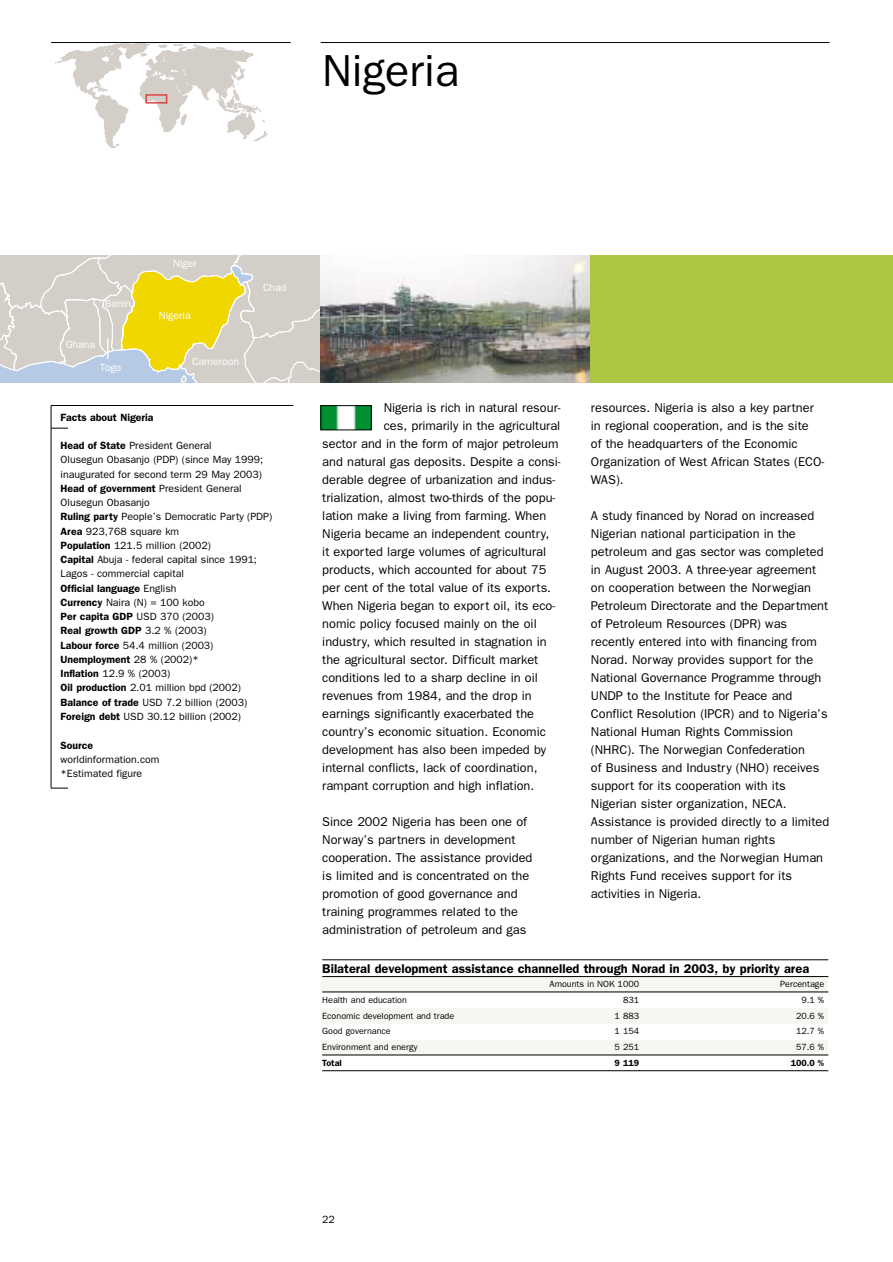
<style>
.page{position:relative;width:893px;height:1262px;background:#fff}
.page>*{position:absolute;margin:0;border:0;box-sizing:border-box;transform-origin:0 0}
.t1{font:45px "Franklin Gothic";color:#000}
.t2{font:12.75px/18px "Franklin Gothic";color:#000}
.t3{font:600 12.75px "Franklin Gothic";color:#000}
.t4{font:10.5px/14.2px "Franklin Gothic";color:#000}
.t5{font:10.5px "Franklin Gothic";color:#fff}
.t6{font:600 10.5px "Franklin Gothic";color:#000}
.t7{font:9px "Franklin Gothic";color:#000}
.t8{font:600 9px "Franklin Gothic";color:#000}
.s1{font-weight:600}
</style>
<div class="page">
<div style="left:321px;top:977px;width:507px;height:15px;background:#f7f6f2"></div>
<div style="left:321px;top:1008px;width:507px;height:15px;background:#f7f6f2"></div>
<div style="left:321px;top:1040px;width:507px;height:15px;background:#f7f6f2"></div>
<svg style="left:56px;top:44px;width:211px;height:104px"></svg>
<svg style="left:0;top:255px;width:321px;height:128px;background:#d7d1a7"></svg>
<img style="left:321px;top:255px;width:269px;height:128px">
<div style="left:590px;top:255px;width:302px;height:128px;background:#acc644"></div>
<img style="left:323px;top:407px;width:46px;height:21px">
<div style="left:321px;top:405px;width:50px;height:25px;border:1px solid #000"></div>
<hr style="left:51px;top:405px;width:1px;height:383px;background:#000">
<svg style="left:51px;top:428px;width:17px;height:1px"></svg>
<svg style="left:51px;top:788px;width:17px;height:1px"></svg>
<hr style="left:51px;top:405px;width:242px;height:1px;background:#000">
<hr style="left:51px;top:42px;width:240px;height:1px;background:#000">
<hr style="left:321px;top:42px;width:508px;height:1px;background:#000">
<hr style="left:322px;top:959px;width:506px;height:1px;background:#000">
<hr style="left:322px;top:976px;width:506px;height:1px;background:#000">
<hr style="left:322px;top:991px;width:506px;height:1px;background:#000">
<hr style="left:322px;top:1054px;width:506px;height:1px;background:#000">
<hr style="left:322px;top:1070px;width:506px;height:1px;background:#000">
<div style="left:145px;top:94px;width:22px;height:10px;border:2px solid #d74744"></div>
<p class="t1" style="left:322px;top:55px;width:138px">Nigeria</p>
<p class="t5" style="left:105px;top:299px;width:28px">Benin</p>
<p class="t5" style="left:66px;top:341px;width:31px">Ghana</p>
<p class="t5" style="left:100px;top:363px;width:23px">Togo</p>
<p class="t5" style="left:173px;top:260px;width:25px">Niger</p>
<p class="t5" style="left:159px;top:311px;width:33px">Nigeria</p>
<p class="t5" style="left:192px;top:358px;width:48px">Cameroon</p>
<p class="t5" style="left:263px;top:284px;width:25px">Chad</p>
<p class="t6" style="left:61px;top:413px;width:94px">Facts about Nigeria</p>
<p class="t4" style="left:61px;top:439px;width:213px"><span class="s1">Head of State</span> President General<br>Olusegun Obasanjo (PDP) (since May 1999; inaugurated for second term 29 May 2003)<br><span class="s1">Head of government</span> President General<br>Olusegun Obasanjo<br><span class="s1">Ruling party</span> People’s Democratic Party (PDP)<br><span class="s1">Area</span> 923,768 square km<br><span class="s1">Population</span> 121.5 million (2002)<br><span class="s1">Capital</span> Abuja - federal capital since 1991;<br>Lagos - commercial capital<br><span class="s1">Official language</span> English<br><span class="s1">Currency</span> Naira (N) = 100 kobo<br><span class="s1">Per capita GDP</span> USD 370 (2003)<br><span class="s1">Real growth GDP</span> 3.2 % (2003)<br><span class="s1">Labour force</span> 54.4 million (2003)<br><span class="s1">Unemployment</span> 28 % (2002)*<br><span class="s1">Inflation</span> 12.9 % (2003)<br><span class="s1">Oil production</span> 2.01 million bpd (2002)<br><span class="s1">Balance of trade</span> USD 7.2 billion (2003)<br><span class="s1">Foreign debt</span> USD 30.12 billion (2002)</p>
<p class="t4" style="left:61px;top:738px;width:100px"><span class="s1">Source </span>worldinformation.com *Estimated figure</p>
<p class="t2" style="left:384px;top:400px;width:178px">Nigeria is rich in natural resour-</p>
<p class="t2" style="left:384px;top:418px;width:178px">ces, primarily in the agricultural</p>
<p class="t2" style="left:322px;top:436px;width:238px">sector and in the form of major petroleum</p>
<p class="t2" style="left:322px;top:454px;width:240px">and natural gas deposits. Despite a consi-</p>
<p class="t2" style="left:322px;top:472px;width:235px">derable degree of urbanization and indus-</p>
<p class="t2" style="left:322px;top:490px;width:235px">trialization, almost two-thirds of the popu-</p>
<p class="t2" style="left:322px;top:508px;width:225px">lation make a living from farming. When</p>
<p class="t2" style="left:322px;top:526px;width:228px">Nigeria became an independent country,</p>
<p class="t2" style="left:322px;top:544px;width:225px">it exported large volumes of agricultural</p>
<p class="t2" style="left:322px;top:562px;width:226px">products, which accounted for about 75</p>
<p class="t2" style="left:322px;top:580px;width:230px">per cent of the total value of its exports.</p>
<p class="t2" style="left:322px;top:598px;width:234px">When Nigeria began to export oil, its eco-</p>
<p class="t2" style="left:322px;top:616px;width:216px">nomic policy focused mainly on the oil</p>
<p class="t2" style="left:322px;top:634px;width:226px">industry, which resulted in stagnation in</p>
<p class="t2" style="left:322px;top:652px;width:217px">the agricultural sector. Difficult market</p>
<p class="t2" style="left:322px;top:670px;width:217px">conditions led to a sharp decline in oil</p>
<p class="t2" style="left:322px;top:688px;width:211px">revenues from 1984, and the drop in</p>
<p class="t2" style="left:322px;top:706px;width:213px">earnings significantly exacerbated the</p>
<p class="t2" style="left:322px;top:724px;width:225px">country’s economic situation. Economic</p>
<p class="t2" style="left:322px;top:742px;width:225px">development has also been impeded by</p>
<p class="t2" style="left:322px;top:760px;width:217px">internal conflicts, lack of coordination,</p>
<p class="t2" style="left:322px;top:778px;width:213px">rampant corruption and high inflation.</p>
<p class="t2" style="left:322px;top:814px;width:212px">Since 2002 Nigeria has been one of Norway’s partners in development cooperation. The assistance provided is limited and is concentrated on the promotion of good governance and training programmes related to the administration of petroleum and gas</p>
<p class="t2" style="left:591px;top:400px;width:235px">resources. Nigeria is also a key partner in regional cooperation, and is the site<br>of the headquarters of the Economic<br>Organization of West African States (ECO-<br>WAS).</p>
<p class="t2" style="left:591px;top:508px;width:240px">A study financed by Norad on increased Nigerian national participation in the petroleum and gas sector was completed in August 2003. A three-year agreement on cooperation between the Norwegian Petroleum Directorate and the Department of Petroleum Resources (DPR) was recently entered into with financing from Norad. Norway provides support for the National Governance Programme through UNDP to the Institute for Peace and Conflict Resolution (IPCR) and to Nigeria’s National Human Rights Commission (NHRC). The Norwegian Confederation<br>of Business and Industry (NHO) receives support for its cooperation with its Nigerian sister organization, NECA.<br>Assistance is provided directly to a limited number of Nigerian human rights organizations, and the Norwegian Human Rights Fund receives support for its activities in Nigeria.</p>
<p class="t3" style="left:322px;top:964px;width:488px">Bilateral development assistance channelled through Norad in 2003, by priority area</p>
<p class="t7" style="left:549px;top:981px;width:91px">Amounts in NOK 1000</p>
<p class="t7" style="left:780px;top:981px;width:46px">Percentage</p>
<p class="t7" style="left:322px;top:996px;width:86px">Health and education</p>
<p class="t7" style="left:623px;top:996px;width:18px">831</p>
<p class="t7" style="left:801px;top:996px;width:24px">9.1 %</p>
<p class="t7" style="left:322px;top:1012px;width:133px">Economic development and trade</p>
<p class="t7" style="left:614px;top:1012px;width:26px">1 883</p>
<p class="t7" style="left:796px;top:1012px;width:30px">20.6 %</p>
<p class="t7" style="left:322px;top:1028px;width:70px">Good governance</p>
<p class="t7" style="left:614px;top:1028px;width:26px">1 154</p>
<p class="t7" style="left:796px;top:1028px;width:30px">12.7 %</p>
<p class="t7" style="left:322px;top:1044px;width:97px">Environment and energy</p>
<p class="t7" style="left:614px;top:1044px;width:26px">5 251</p>
<p class="t7" style="left:796px;top:1044px;width:30px">57.6 %</p>
<p class="t8" style="left:322px;top:1059px;width:21px">Total</p>
<p class="t8" style="left:614px;top:1059px;width:26px">9 119</p>
<p class="t8" style="left:790px;top:1059px;width:35px">100.0 %</p>
<p class="t4" style="left:322px;top:1212px;width:14px">22</p>
</div>
